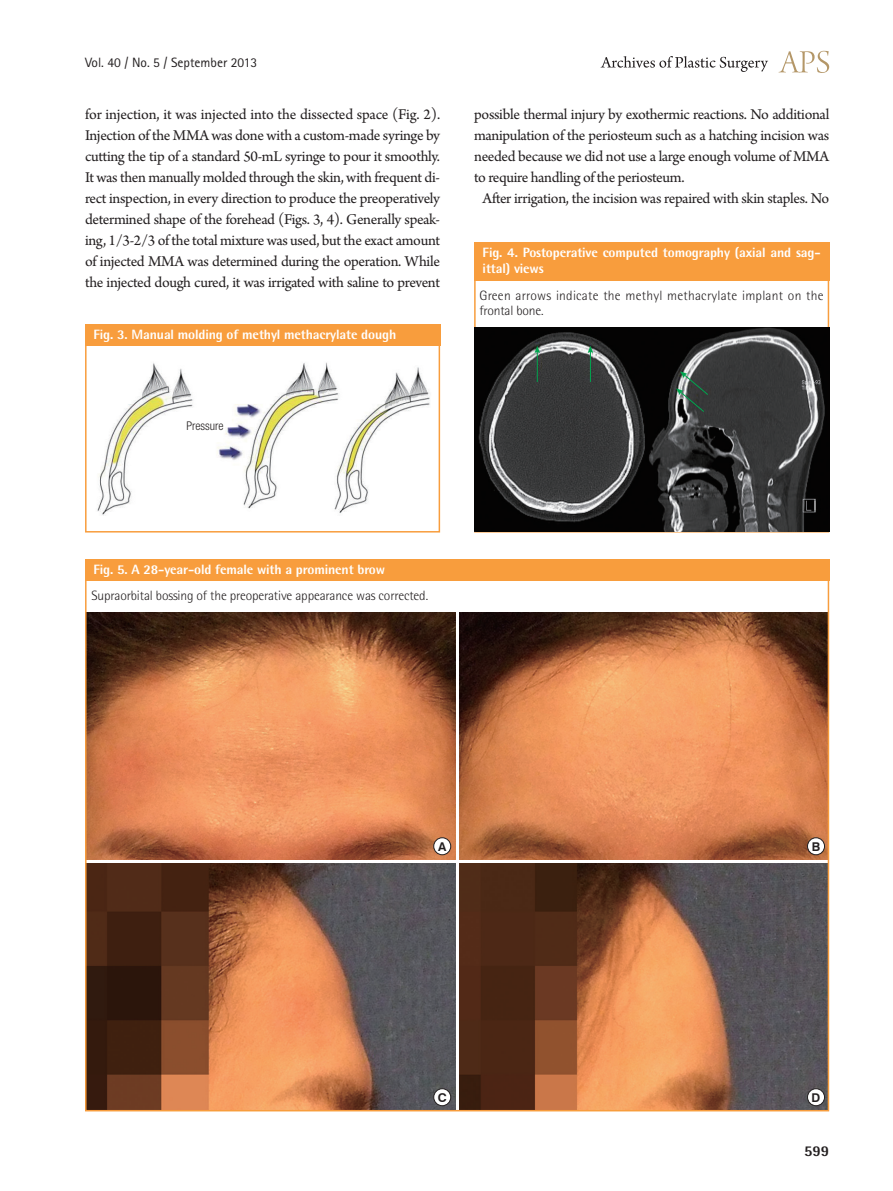
<style>
.page{position:relative;width:893px;height:1191px;background:#fff}
.page>*{position:absolute;margin:0;border:0;box-sizing:border-box;transform-origin:0 0}
.t1{font:15.75px/21px "Arno Pro";letter-spacing:-.02em;color:#231f20;text-align:justify}
.t2{font:800 15px "Rotis Semi Sans Std";color:#231f20}
.t3{font:800 13.5px/16.2px "Rotis Semi Sans Std";letter-spacing:-.01em;color:#fff}
.t4{font:300 13.5px/15px "Rotis Semi Sans Std";letter-spacing:.015em;color:#231f20}
.t5{font:300 13.5px "Rotis Semi Sans Std";letter-spacing:-.01em;color:#231f20}
.t6{font:13.5px "Rotis Sans Serif Std";color:#231f20}
.t7{font:700 12.15px "Swiss 721 BT";color:#231f20}
.t8{font:300 condensed 12px "Helvetica Neue LT Std";color:#231f20}
</style>
<div class="page">
<svg style="left:779px;top:51px;width:50px;height:22px"></svg>
<svg style="left:601px;top:56px;width:167px;height:16px"></svg>
<div style="left:474px;top:242px;width:355px;height:39px;background:#f89d3d"></div>
<img style="left:97px;top:362px;width:333px;height:154px">
<div style="left:85px;top:324px;width:355px;height:208px;border:2px solid #f89d3d"></div>
<div style="left:85px;top:324px;width:355px;height:21px;background:#f89d3d"></div>
<img style="left:88px;top:612px;width:367px;height:247px">
<img style="left:459px;top:612px;width:367px;height:247px">
<img style="left:88px;top:863px;width:367px;height:245px">
<img style="left:459px;top:863px;width:367px;height:245px">
<div style="left:434px;top:837px;width:17px;height:17px;background:#fff;border-radius:50%"></div>
<div style="left:434px;top:837px;width:17px;height:18px;border:1px solid #231f20;border-radius:50%"></div>
<div style="left:434px;top:1088px;width:17px;height:17px;background:#fff;border-radius:50%"></div>
<div style="left:434px;top:1088px;width:17px;height:18px;border:1px solid #231f20;border-radius:50%"></div>
<div style="left:807px;top:837px;width:17px;height:17px;background:#fff;border-radius:50%"></div>
<div style="left:807px;top:837px;width:18px;height:18px;border:1px solid #231f20;border-radius:50%"></div>
<div style="left:807px;top:1088px;width:17px;height:17px;background:#fff;border-radius:50%"></div>
<div style="left:807px;top:1088px;width:18px;height:18px;border:1px solid #231f20;border-radius:50%"></div>
<div style="left:85px;top:559px;width:744px;height:21px;background:#f89d3d"></div>
<img style="left:474px;top:327px;width:355px;height:204px">
<svg style="left:534px;top:346px;width:6px;height:7px"></svg>
<hr style="left:537px;top:349px;width:1px;height:33px;background:#00a54f">
<svg style="left:588px;top:346px;width:5px;height:7px"></svg>
<hr style="left:590px;top:349px;width:1px;height:33px;background:#00a54f">
<svg style="left:676px;top:371px;width:33px;height:41px"></svg>
<p class="t6" style="left:85px;top:54px;width:174px">Vol. 40 / No. 5 / September 2013</p>
<p class="t1" style="left:85px;top:105px;width:357px">for injection, it was injected into the dissected space (Fig. 2).<br>Injection of the MMA was done with a custom-made syringe by cutting the tip of a standard 50-mL syringe to pour it smoothly.<br>It was then manually molded through the skin, with frequent di&shy;rect inspection, in every direction to produce the preoperatively determined shape of the forehead (Figs. 3, 4). Generally speak&shy;ing, 1/3-2/3 of the total mixture was used, but the exact amount of injected MMA was determined during the operation. While the injected dough cured, it was irrigated with saline to prevent</p>
<p class="t1" style="left:474px;top:105px;width:357px">possible thermal injury by exothermic reactions. No additional</p>
<p class="t1" style="left:474px;top:126px;width:357px">manipulation of the periosteum such as a hatching incision was</p>
<p class="t1" style="left:474px;top:147px;width:357px">needed because we did not use a large enough volume of MMA</p>
<p class="t1" style="left:474px;top:168px;width:212px">to require handling of the periosteum.</p>
<p class="t1" style="left:483px;top:189px;width:348px">After irrigation, the incision was repaired with skin staples. No</p>
<p class="t3" style="left:483px;top:244px;width:340px">Fig. 4. Postoperative computed tomography (axial and sag&shy;ittal) views</p>
<p class="t4" style="left:479px;top:288px;width:346px">Green arrows indicate the methyl methacrylate implant on the frontal bone.</p>
<p class="t3" style="left:94px;top:325px;width:304px">Fig. 3. Manual molding of methyl methacrylate dough</p>
<p class="t8" style="left:186px;top:419px;width:39px">Pressure</p>
<p class="t3" style="left:94px;top:561px;width:293px">Fig. 5. A 28-year-old female with a prominent brow</p>
<p class="t5" style="left:92px;top:588px;width:338px">Supraorbital bossing of the preoperative appearance was corrected.</p>
<p class="t7" style="left:438px;top:839px;width:10px">A</p>
<p class="t7" style="left:438px;top:1089px;width:10px">C</p>
<p class="t7" style="left:812px;top:839px;width:10px">B</p>
<p class="t7" style="left:812px;top:1089px;width:10px">D</p>
<p class="t2" style="left:804px;top:1141px;width:27px">599</p>
</div>
